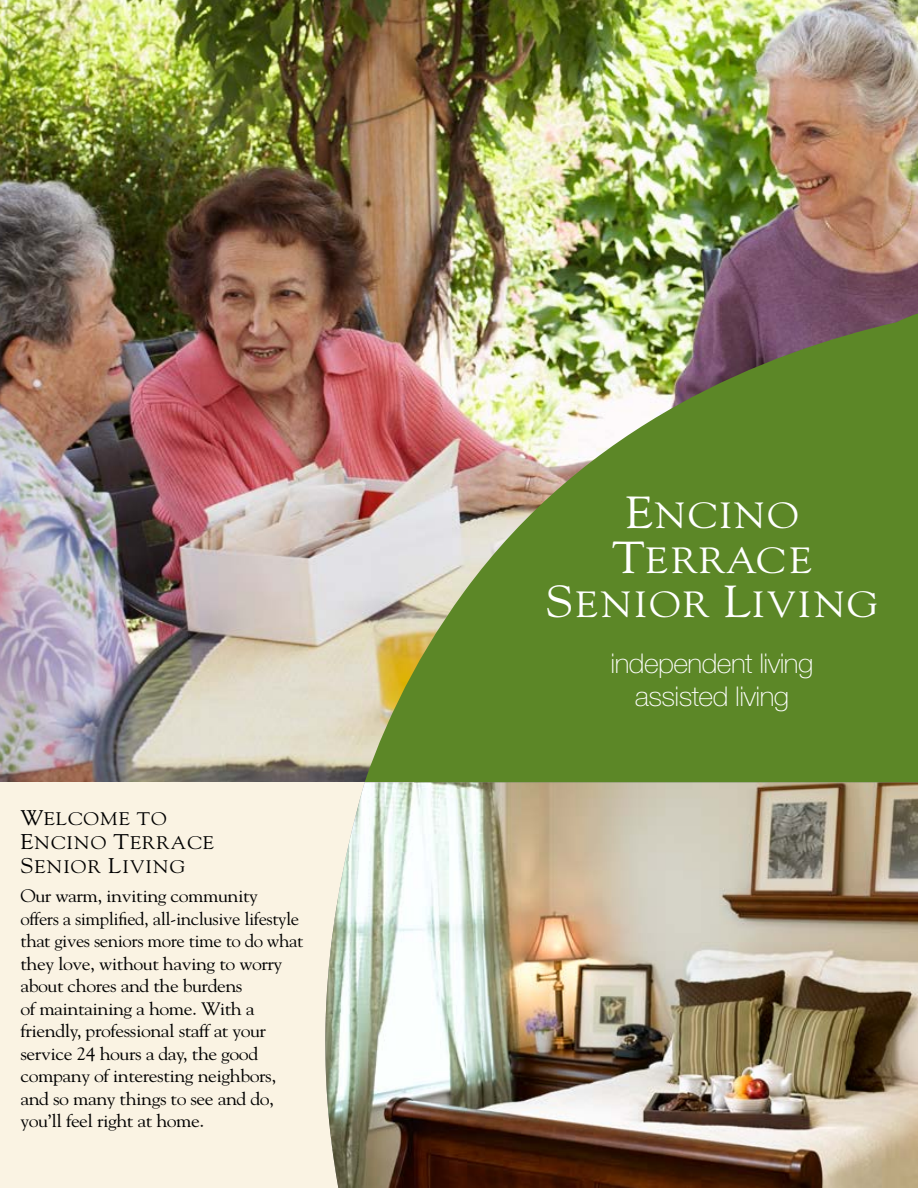
<style>
.page{position:relative;width:918px;height:1188px;background:#fff}
.page>*{position:absolute;margin:0;border:0;box-sizing:border-box;transform-origin:0 0}
.t1{font:36.3px/44.7px "Goudy Std";letter-spacing:.05em;color:#fff;text-align:center;scale:1.1 1}
.t2{font:100 27.3px/32.7px "Helvetica Neue LT Std";letter-spacing:-.02em;color:#fff;text-align:center;scale:1.04 1}
.t3{font:18.15px/24px "Goudy Std";letter-spacing:.05em;color:#000;scale:1.1 1}
.t4{font:18px/22.5px "Goudy Std";letter-spacing:-.025em;color:#000;scale:1.1 1}
.s1{font-size:21.15px}
.s2{font-size:44.7px}
</style>
<div class="page">
<img style="left:0;top:0;width:918px;height:783px">
<div style="left:0;top:783px;width:414px;height:405px;background:#faf3e3"></div>
<img style="left:324px;top:782px;width:594px;height:406px">
<p class="t3" style="left:21px;top:806px;width:35px"><span class="s1">W</span>elco</p>
<p class="t3" style="left:21px;top:806px;width:121px;text-indent:80px">me to<br><span class="s1">E</span>NCINO <span class="s1">T</span>errace<br><span class="s1">S</span>enior</p>
<p class="t3" style="left:108px;top:854px;width:26px"><span class="s1">L</span>iving</p>
<p class="t4" style="left:21px;top:885px;width:259px">Our warm, inviting community<br>offers a simplified, all-inclusive lifestyle that gives seniors more time to do what they love, without having to worry about chores and the burdens<br>of maintaining a home. With a friendly, professional staff at your service 24 hours a day, the good company of interesting neighbors, and so many things to see and do, you’ll feel right at home.</p>
<h1 class="t1" style="left:546px;top:493px;width:304px"><span class="s2">E</span>NCINO<br><span class="s2">T</span>ERRACE<br><span class="s2">S</span>ENIOR <span class="s2">L</span>IVING</h1>
<h2 class="t2" style="left:611px;top:647px;width:196px">independent living assisted living</h2>
</div>
